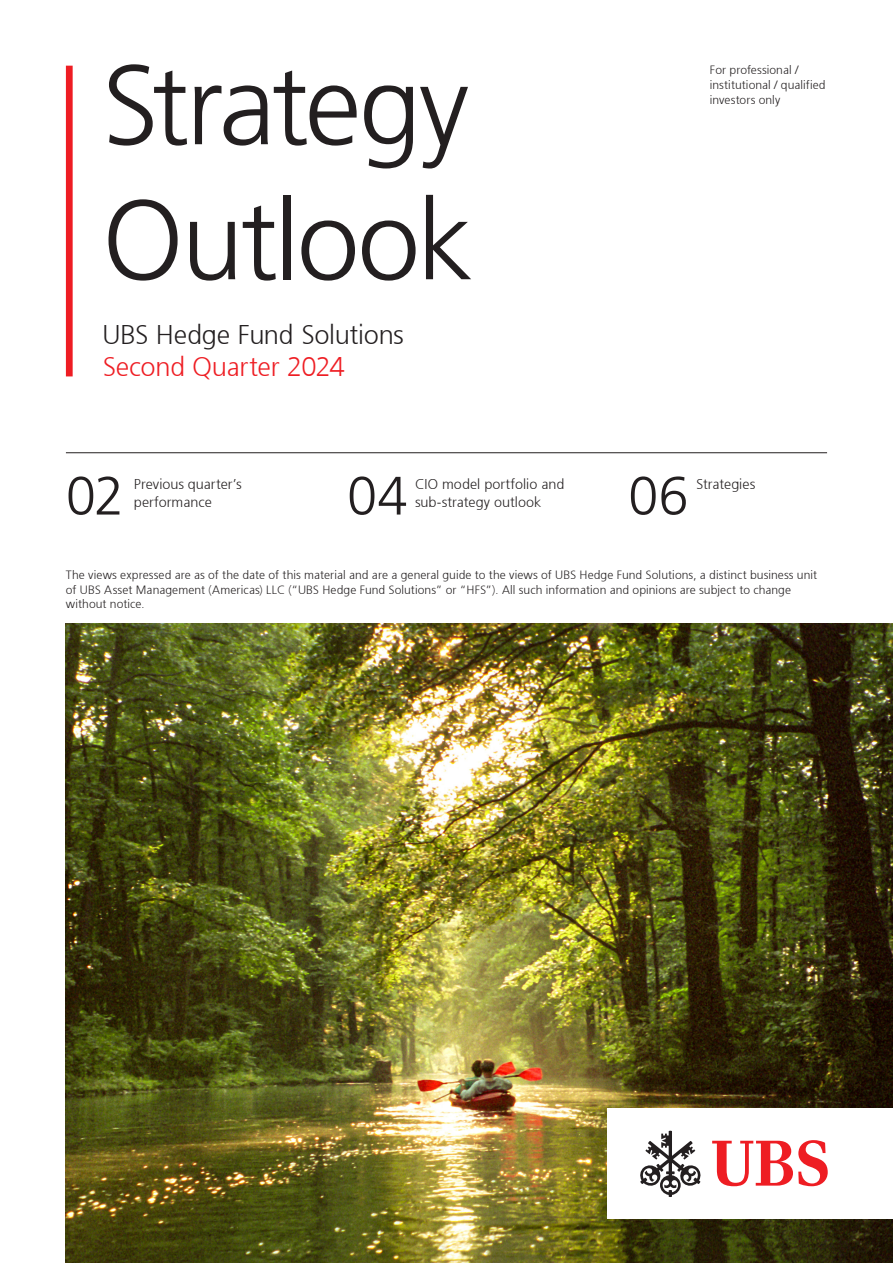
<style>
.page{position:relative;width:893px;height:1263px;background:#fff}
.page>*{position:absolute;margin:0;border:0;box-sizing:border-box;transform-origin:0 0}
.UBS_Keyline_85{font:300 112.5px/135px "Frutiger 45";letter-spacing:-.03em;color:#231f20}
.UBS_Copy_text_9_5{font:300 54px "Frutiger 45";color:#231f20}
.UBS_Infoline_18{font:300 27px "Frutiger 45";letter-spacing:-.01em;color:#231f20}
.UBS_Infoline_18-2{font:300 27px "Frutiger 45";letter-spacing:-.015em;color:#ee1d23}
.UBS_Copy_text_9_5-2{font:300 14.25px/18px "Frutiger 45";color:#231f20}
.UBS_Caption_7_5{font:300 12px/14.4px "Frutiger 45";letter-spacing:.01em;color:#231f20}
.UBS_Disclaimer_8{font:300 12px/15px "Frutiger 45";letter-spacing:.01em;color:#231f20}
</style>
<div class="page">
<img style="left:66px;top:624px;width:827px;height:639px">
<hr style="left:66px;top:452px;width:761px;height:1px;background:#231f20">
<div style="left:66px;top:66px;width:7px;height:310px;background:#ee1d23"></div>
<div style="left:607px;top:1108px;width:286px;height:110px;background:#fff"></div>
<svg style="left:712px;top:1140px;width:116px;height:46px"></svg>
<svg style="left:640px;top:1131px;width:61px;height:66px"></svg>
<p class="UBS_Keyline_85" style="left:102px;top:37px;width:372px">Strategy<br>Outlook</p>
<p class="UBS_Infoline_18" style="left:102px;top:319px;width:303px">UBS Hedge Fund Solutions</p>
<p class="UBS_Infoline_18-2" style="left:102px;top:352px;width:244px">Second Quarter 2024</p>
<p class="UBS_Disclaimer_8" style="left:710px;top:62px;width:117px">For professional / institutional / qualified investors only</p>
<p class="UBS_Copy_text_9_5" style="left:66px;top:465px;width:60px">02</p>
<p class="UBS_Copy_text_9_5-2" style="left:134px;top:474px;width:109px">Previous quarter’s performance</p>
<p class="UBS_Copy_text_9_5" style="left:347px;top:465px;width:62px">04</p>
<p class="UBS_Copy_text_9_5-2" style="left:415px;top:474px;width:151px">CIO model portfolio and sub-strategy outlook</p>
<p class="UBS_Copy_text_9_5" style="left:628px;top:465px;width:62px">06</p>
<p class="UBS_Copy_text_9_5-2" style="left:696px;top:474px;width:60px">Strategies</p>
<p class="UBS_Caption_7_5" style="left:66px;top:568px;width:753px">The views expressed are as of the date of this material and are a general guide to the views of UBS Hedge Fund Solutions, a distinct business unit of UBS Asset Management (Americas) LLC (“UBS Hedge Fund Solutions” or “HFS”). All such information and opinions are subject to change without notice.</p>
</div>
